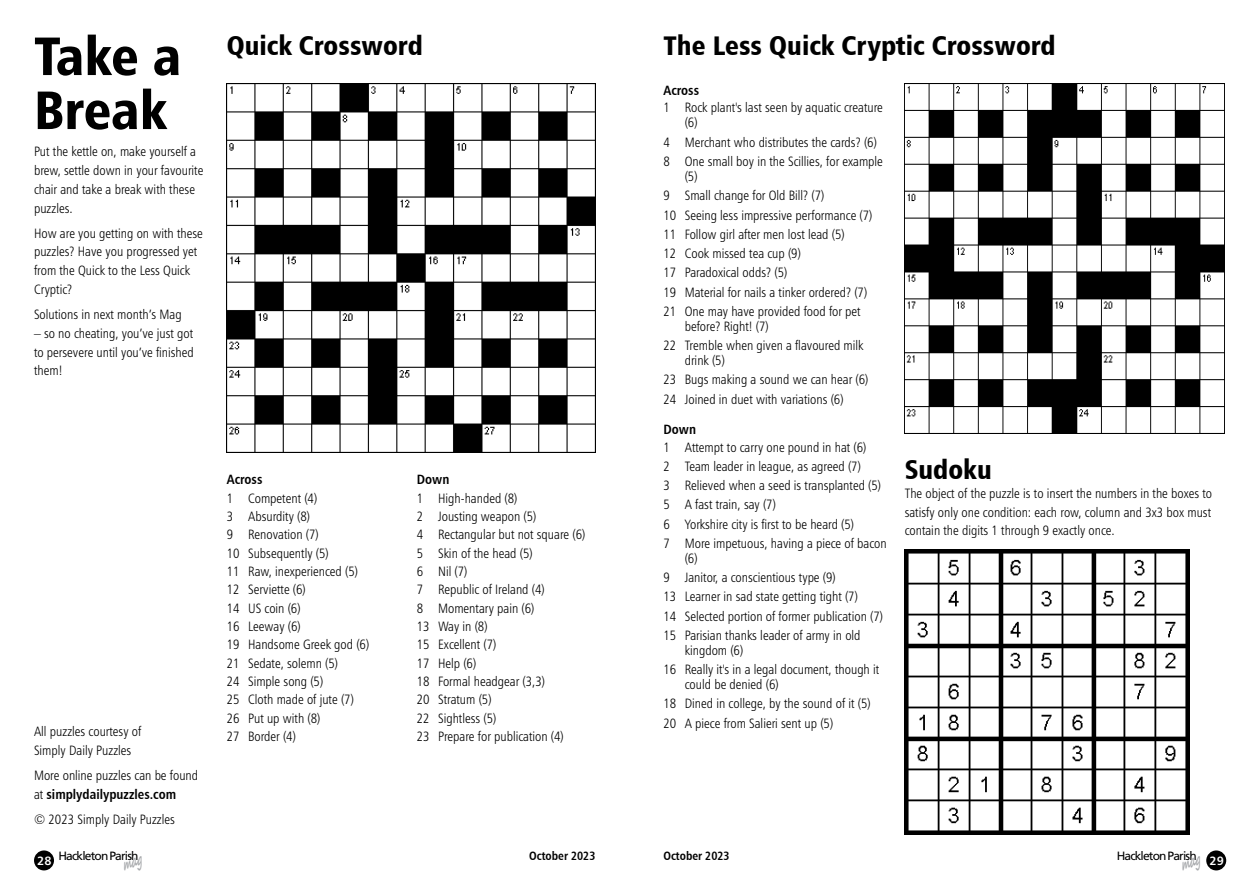
<style>
.page{position:relative;width:1259px;height:893px;background:#fff}
.page>*{position:absolute;margin:0;border:0;box-sizing:border-box;transform-origin:0 0}
.t1{font:54px/54px "Humanist 777 BT Black Condensed B";color:#000}
.t2{font:27px "Humanist 777 BT Black Condensed B";color:#000}
.t3{font:13.5px/18.3px "Humanist 777 BT Light Condensed B";color:#000}
.t4{font:13.5px "Humanist 777 BT Bold Condensed B";color:#000}
.t5{font:12px "Frutiger";letter-spacing:-.07em;color:#000}
.t6{font:12px "Humanist 777 BT Bold Condensed B";color:#000}
.t7{font:12px "Humanist 777 BT Bold B";color:#fff}
.s1{font-family:"Humanist 777 BT Light Condensed B"}
</style>
<div class="page">
<div style="left:1206px;top:850px;width:20px;height:20px;background:#000;border-radius:50%"></div>
<div style="left:34px;top:850px;width:20px;height:20px;background:#000;border-radius:50%"></div>
<img style="left:227px;top:84px;width:368px;height:368px">
<img style="left:904px;top:84px;width:321px;height:350px">
<img style="left:904px;top:549px;width:286px;height:286px">
<h1 class="t1" style="left:34px;top:28px;width:149px">Take a<br>Break</h1>
<p class="t3" style="left:34px;top:142px;width:171px;line-height:18.8px">Put the kettle on, make yourself a brew, settle down in your favourite chair and take a break with these puzzles.</p>
<p class="t3" style="left:34px;top:223px;width:170px;line-height:18.8px">How are you getting on with these puzzles? Have you progressed yet from the Quick to the Less Quick<br>Cryptic?</p>
<p class="t3" style="left:34px;top:305px;width:149px">Solutions in next month’s Mag</p>
<p class="t3" style="left:34px;top:324px;width:161px;line-height:18.8px;text-align:justify">– so no cheating, you’ve just got to persevere until you’ve finished them!</p>
<p class="t3" style="left:34px;top:722px;width:109px;line-height:18.8px">All puzzles courtesy of<br>Simply Daily Puzzles</p>
<p class="t3" style="left:34px;top:766px;width:166px">More online puzzles can be found</p>
<p class="t4" style="left:34px;top:786px;width:144px"><span class="s1">at</span> simplydailypuzzles.com</p>
<p class="t3" style="left:34px;top:810px;width:142px">© 2023 Simply Daily Puzzles</p>
<p class="t7" style="left:37px;top:853px;width:16px">28</p>
<p class="t5" style="left:58px;top:849px;width:82px">Hackleton Parish</p>
<h2 class="t2" style="left:227px;top:28px;width:197px">Quick Crossword</h2>
<h2 class="t2" style="left:663px;top:28px;width:394px">The Less Quick Cryptic Crossword</h2>
<p class="t4" style="left:663px;top:82px;width:37px">Across</p>
<p class="t3" style="left:685px;top:100px;width:200px;line-height:15px;text-indent:-21px">1 Rock plant's last seen by aquatic creature (6)</p>
<p class="t3" style="left:663px;top:132px;width:221px;line-height:19.2px">4 Merchant who distributes the cards? (6)<br>8 One small boy in the Scillies, for example</p>
<p class="t3" style="left:663px;top:166px;width:210px;line-height:19.2px;text-indent:21px">(5)<br>9 Small change for Old Bill? (7)<br>10 Seeing less impressive performance (7)<br>11 Follow girl after men lost lead (5)<br>12 Cook missed tea cup (9)<br>17 Paradoxical odds? (5)<br>19 Material for nails a tinker ordered? (7)<br>21 One may have provided food for pet</p>
<p class="t3" style="left:663px;top:316px;width:202px;line-height:19.2px;text-indent:21px">before? Right! (7)<br>22 Tremble when given a flavoured milk</p>
<p class="t3" style="left:663px;top:350px;width:206px;line-height:19.2px;text-indent:21px">drink (5)<br>23 Bugs making a sound we can hear (6)<br>24 Joined in duet with variations (6)</p>
<p class="t4" style="left:663px;top:421px;width:34px">Down</p>
<p class="t3" style="left:663px;top:437px;width:225px;line-height:19.2px">1 Attempt to carry one pound in hat (6)<br>2 Team leader in league, as agreed (7)<br>3 Relieved when a seed is transplanted (5)<br>5 A fast train, say (7)<br>6 Yorkshire city is first to be heard (5)<br>7 More impetuous, having a piece of bacon</p>
<p class="t3" style="left:663px;top:548px;width:221px;line-height:19.2px;text-indent:21px">(6)<br>9 Janitor, a conscientious type (9)<br>13 Learner in sad state getting tight (7)<br>14 Selected portion of former publication (7)<br>15 Parisian thanks leader of army in old</p>
<p class="t3" style="left:663px;top:640px;width:217px;line-height:19.2px;text-indent:21px">kingdom (6)<br>16 Really it's in a legal document, though it</p>
<p class="t3" style="left:663px;top:675px;width:209px;line-height:19.2px;text-indent:21px">could be denied (6)<br>18 Dined in college, by the sound of it (5)<br>20 A piece from Salieri sent up (5)</p>
<h2 class="t2" style="left:904px;top:453px;width:89px">Sudoku</h2>
<p class="t3" style="left:904px;top:484px;width:309px;line-height:18.8px;text-align:justify">The object of the puzzle is to insert the numbers in the boxes to satisfy only one condition: each row, column and 3x3 box must contain the digits 1 through 9 exactly once.</p>
<p class="t4" style="left:417px;top:471px;width:34px">Down</p>
<p class="t3" style="left:417px;top:489px;width:170px">1 High-handed (8)<br>2 Jousting weapon (5)<br>4 Rectangular but not square (6)<br>5 Skin of the head (5)<br>6 Nil (7)<br>7 Republic of Ireland (4)<br>8 Momentary pain (6)<br>13 Way in (8)<br>15 Excellent (7)<br>17 Help (6)<br>18 Formal headgear (3,3)<br>20 Stratum (5)<br>22 Sightless (5)<br>23 Prepare for publication (4)</p>
<p class="t4" style="left:227px;top:471px;width:37px">Across</p>
<p class="t3" style="left:227px;top:489px;width:144px">1 Competent (4)<br>3 Absurdity (8)<br>9 Renovation (7)<br>10 Subsequently (5)<br>11 Raw, inexperienced (5)<br>12 Serviette (6)<br>14 US coin (6)<br>16 Leeway (6)<br>19 Handsome Greek god (6)<br>21 Sedate, solemn (5)<br>24 Simple song (5)<br>25 Cloth made of jute (7)<br>26 Put up with (8)<br>27 Border (4)</p>
<p class="t6" style="left:529px;top:848px;width:68px">October 2023</p>
<p class="t6" style="left:663px;top:848px;width:68px">October 2023</p>
<p class="t5" style="left:1116px;top:849px;width:82px">Hackleton Parish</p>
<p class="t7" style="left:1209px;top:853px;width:16px">29</p>
</div>
